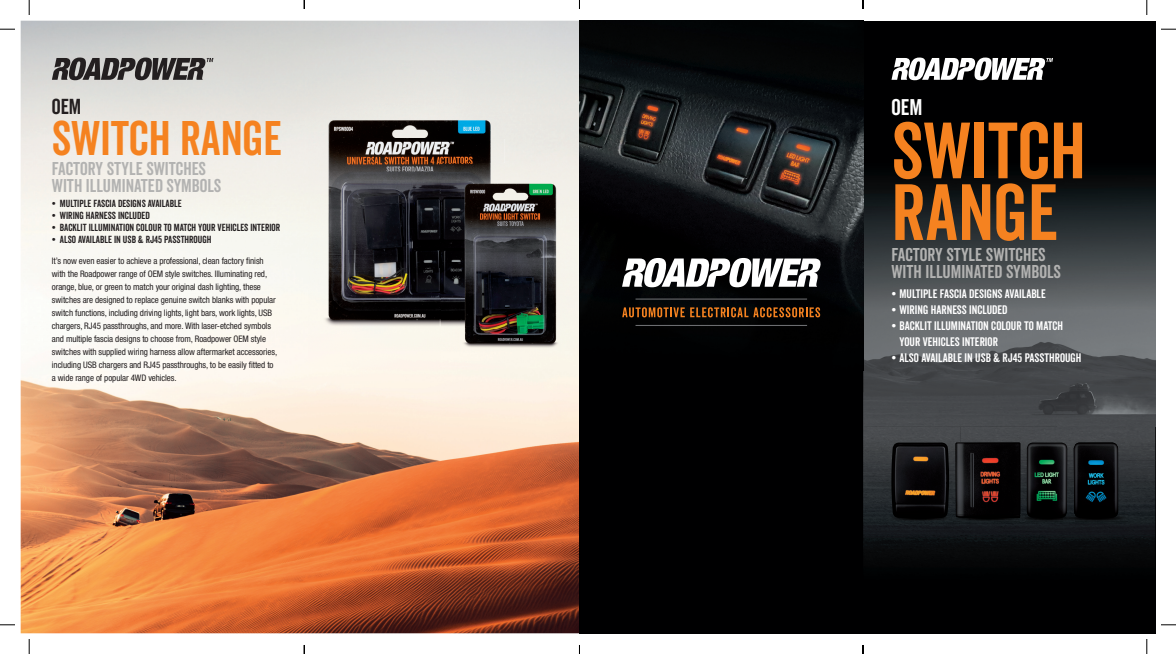
<style>
.page{position:relative;width:1176px;height:654px;background:#fff}
.page>*{position:absolute;margin:0;border:0;box-sizing:border-box;transform-origin:0 0}
.t1{font:77.1px/61.7px "Veneer Clean";color:#f58220}
.t2{font:47.1px "Veneer Clean";color:#f58220}
.t3{font:22px "Veneer Clean";color:#fff}
.t4{font:21px "Veneer Clean";color:#231f20}
.t5{font:18px/17px "Veneer Clean";color:#b2b2b1}
.t6{font:12px/16px "Veneer Clean";color:#fff}
.t7{font:10px "Veneer Clean";color:#231f20}
.t8{font:condensed 9px/13px "Helvetica Neue";letter-spacing:-.01em;color:#231f20}
</style>
<div class="page">
<img style="left:21px;top:21px;width:558px;height:612px">
<div style="left:863px;top:21px;width:292px;height:612px;background:#000001"></div>
<img style="left:863px;top:155px;width:292px;height:271px">
<img style="left:863px;top:426px;width:97px;height:131px">
<img style="left:960px;top:426px;width:195px;height:34px">
<img style="left:993px;top:460px;width:162px;height:95px">
<img style="left:960px;top:521px;width:33px;height:33px">
<div style="left:579px;top:21px;width:284px;height:612px;background:#000001"></div>
<img style="left:579px;top:49px;width:284px;height:130px">
<img style="left:579px;top:179px;width:284px;height:147px">
<svg style="left:891px;top:58px;width:161px;height:22px"></svg>
<svg style="left:622px;top:307px;width:62px;height:10px"></svg>
<svg style="left:690px;top:307px;width:130px;height:10px"></svg>
<hr style="left:635px;top:298px;width:172px;height:1px;background:#6c6d70">
<hr style="left:635px;top:325px;width:172px;height:1px;background:#6c6d70">
<svg style="left:622px;top:258px;width:199px;height:29px"></svg>
<img style="left:888px;top:514px;width:239px;height:7px">
<img style="left:1073px;top:442px;width:39px;height:76px">
<svg style="left:1063px;top:514px;width:10px;height:7px"></svg>
<img style="left:1026px;top:442px;width:41px;height:76px">
<img style="left:891px;top:442px;width:57px;height:76px">
<img style="left:955px;top:442px;width:65px;height:76px">
<svg style="left:1020px;top:514px;width:4px;height:7px"></svg>
<svg style="left:52px;top:58px;width:161px;height:22px;background:#625f5f"></svg>
<img style="left:309px;top:73px;width:195px;height:98px">
<img style="left:309px;top:171px;width:130px;height:196px">
<img style="left:439px;top:171px;width:3px;height:130px">
<img style="left:439px;top:301px;width:33px;height:66px">
<img style="left:472px;top:362px;width:32px;height:5px">
<img style="left:442px;top:163px;width:132px;height:199px">
<svg style="left:0;top:29px;width:15px;height:1px"></svg>
<svg style="left:1161px;top:29px;width:14px;height:1px"></svg>
<svg style="left:0;top:624px;width:15px;height:1px"></svg>
<svg style="left:1161px;top:624px;width:14px;height:1px"></svg>
<svg style="left:29px;top:0;width:1px;height:15px"></svg>
<svg style="left:29px;top:639px;width:1px;height:15px"></svg>
<svg style="left:1146px;top:0;width:1px;height:15px"></svg>
<svg style="left:1146px;top:639px;width:1px;height:15px"></svg>
<h3 class="t4" style="left:52px;top:94px;width:31px">OEM</h3>
<h2 class="t2" style="left:52px;top:110px;width:231px">SWITCH RANGE</h2>
<h3 class="t5" style="left:52px;top:160px;width:171px">FACTORY STYLE SWITCHES<br>WITH ILLUMINATED SYMBOLS</h3>
<p class="t7" style="left:52px;top:197px;width:131px">• MULTIPLE FASCIA DESIGNS AVAILABLE</p>
<p class="t7" style="left:52px;top:209px;width:99px">• WIRING HARNESS INCLUDED</p>
<p class="t7" style="left:52px;top:221px;width:230px">• BACKLIT ILLUMINATION COLOUR TO MATCH YOUR VEHICLES INTERIOR</p>
<p class="t7" style="left:52px;top:233px;width:161px">• ALSO AVAILABLE IN USB &amp; RJ45 PASSTHROUGH</p>
<p class="t8" style="left:52px;top:254px;width:227px">It’s now even easier to achieve a professional, clean factory finish with the Roadpower range of OEM style switches. Illuminating red, orange, blue, or green to match your original dash lighting, these switches are designed to replace genuine switch blanks with popular switch functions, including driving lights, light bars, work lights, USB chargers, RJ45 passthroughs, and more. With laser-etched symbols and multiple fascia designs to choose from, Roadpower OEM style switches with supplied wiring harness allow aftermarket accessories, including USB chargers and RJ45 passthroughs, to be easily fitted to a wide range of popular 4WD vehicles.</p>
<h3 class="t3" style="left:891px;top:94px;width:32px">OEM</h3>
<h1 class="t1" style="left:891px;top:119px;width:196px">SWITCH<br>RANGE</h1>
<h3 class="t5" style="left:891px;top:246px;width:171px">FACTORY STYLE SWITCHES<br>WITH ILLUMINATED SYMBOLS</h3>
<h3 class="t6" style="left:891px;top:285px;width:156px">• MULTIPLE FASCIA DESIGNS AVAILABLE</h3>
<h3 class="t6" style="left:891px;top:301px;width:117px">• WIRING HARNESS INCLUDED</h3>
<h3 class="t6" style="left:899px;top:317px;width:165px;text-indent:-8px">• BACKLIT ILLUMINATION COLOUR TO MATCH<br>YOUR VEHICLES INTERIOR</h3>
<h3 class="t6" style="left:891px;top:349px;width:191px">• ALSO AVAILABLE IN USB &amp; RJ45 PASSTHROUGH</h3>
</div>
